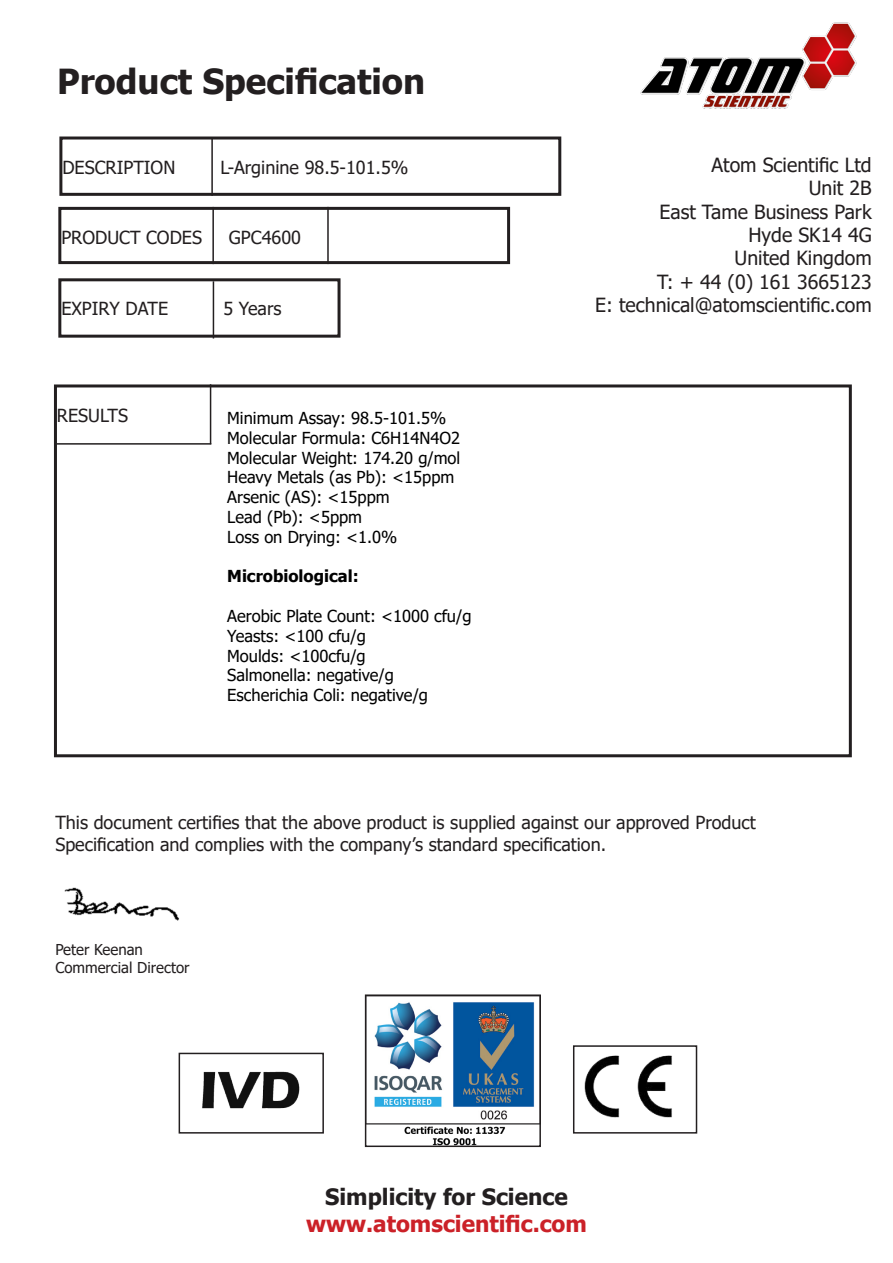
<style>
.page{position:relative;width:893px;height:1263px;background:#fff}
.page>*{position:absolute;margin:0;border:0;box-sizing:border-box;transform-origin:0 0}
.t1{font:700 34.5px "Tahoma";color:#231f20}
.t2{font:700 22.5px "Tahoma";color:#cb2128}
.t3{font:700 22.5px "Tahoma";color:#231f20}
.t4{font:19.5px "Tahoma";color:#231f20}
.t5{font:18px "Tahoma";color:#231f20}
.t6{font:16.5px "Tahoma";color:#000}
.t7{font:700 16.5px "Tahoma";color:#000}
.t8{font:15px "Tahoma";color:#231f20}
</style>
<div class="page">
<div style="left:54px;top:384px;width:798px;height:373px;border:3px solid #231f20"></div>
<hr style="left:210px;top:384px;width:1px;height:60px;background:#231f20">
<hr style="left:57px;top:443px;width:154px;height:2px;background:#231f20">
<img style="left:64px;top:887px;width:116px;height:34px">
<img style="left:640px;top:22px;width:217px;height:87px">
<div style="left:58px;top:207px;width:452px;height:57px;border:3px solid #231f20"></div>
<hr style="left:212px;top:207px;width:2px;height:57px;background:#231f20">
<div style="left:59px;top:136px;width:502px;height:60px;border:3px solid #231f20"></div>
<hr style="left:211px;top:139px;width:2px;height:57px;background:#231f20">
<hr style="left:327px;top:207px;width:2px;height:57px;background:#231f20">
<img style="left:368px;top:1002px;width:170px;height:142px">
<div style="left:365px;top:994px;width:176px;height:153px;border:2px solid #231f20"></div>
<img style="left:584px;top:1055px;width:88px;height:63px">
<div style="left:573px;top:1045px;width:124px;height:88px;border:2px solid #231f20"></div>
<img style="left:194px;top:1052px;width:106px;height:82px">
<div style="left:179px;top:1053px;width:145px;height:80px;border:2px solid #231f20"></div>
<div style="left:58px;top:278px;width:283px;height:60px;border:3px solid #231f20"></div>
<hr style="left:213px;top:281px;width:1px;height:57px;background:#231f20">
<p class="t1" style="left:57px;top:57px;width:370px">Product Specification</p>
<p class="t5" style="left:62px;top:155px;width:114px">DESCRIPTION</p>
<p class="t5" style="left:220px;top:155px;width:190px">L-Arginine 98.5-101.5%</p>
<p class="t4" style="left:712px;top:152px;width:162px">Atom Scientific Ltd</p>
<p class="t4" style="left:809px;top:175px;width:64px">Unit 2B</p>
<p class="t4" style="left:659px;top:198px;width:214px">East Tame Business Park</p>
<p class="t4" style="left:748px;top:222px;width:125px">Hyde SK14 4G</p>
<p class="t4" style="left:735px;top:245px;width:139px">United Kingdom</p>
<p class="t4" style="left:657px;top:269px;width:216px">T: + 44 (0) 161 3665123</p>
<p class="t4" style="left:595px;top:292px;width:278px">E: technical@atomscientific.com</p>
<p class="t5" style="left:61px;top:225px;width:142px">PRODUCT CODES</p>
<p class="t5" style="left:229px;top:225px;width:74px">GPC4600</p>
<p class="t5" style="left:61px;top:297px;width:108px">EXPIRY DATE</p>
<p class="t5" style="left:223px;top:297px;width:60px">5 Years</p>
<p class="t5" style="left:57px;top:403px;width:73px">RESULTS</p>
<p class="t6" style="left:227px;top:407px;width:221px">Minimum Assay: 98.5-101.5%</p>
<p class="t6" style="left:227px;top:427px;width:234px">Molecular Formula: C6H14N4O2</p>
<p class="t6" style="left:227px;top:446px;width:235px">Molecular Weight: 174.20 g/mol</p>
<p class="t6" style="left:227px;top:466px;width:229px">Heavy Metals (as Pb): &lt;15ppm</p>
<p class="t6" style="left:227px;top:486px;width:164px">Arsenic (AS): &lt;15ppm</p>
<p class="t6" style="left:227px;top:506px;width:136px">Lead (Pb): &lt;5ppm</p>
<p class="t6" style="left:227px;top:526px;width:171px">Loss on Drying: &lt;1.0%</p>
<p class="t7" style="left:227px;top:565px;width:133px">Microbiological:</p>
<p class="t6" style="left:227px;top:605px;width:246px">Aerobic Plate Count: &lt;1000 cfu/g</p>
<p class="t6" style="left:227px;top:625px;width:140px">Yeasts: &lt;100 cfu/g</p>
<p class="t6" style="left:227px;top:644px;width:140px">Moulds: &lt;100cfu/g</p>
<p class="t6" style="left:227px;top:664px;width:168px">Salmonella: negative/g</p>
<p class="t6" style="left:227px;top:684px;width:202px">Escherichia Coli: negative/g</p>
<p class="t5" style="left:55px;top:811px;width:702px">This document certifies that the above product is supplied against our approved Product</p>
<p class="t5" style="left:55px;top:832px;width:552px">Specification and complies with the company’s standard specification.</p>
<p class="t8" style="left:55px;top:940px;width:89px">Peter Keenan</p>
<p class="t8" style="left:55px;top:958px;width:136px">Commercial Director</p>
<p class="t3" style="left:325px;top:1181px;width:244px">Simplicity for Science</p>
<p class="t2" style="left:306px;top:1208px;width:282px">www.atomscientific.com</p>
</div>
